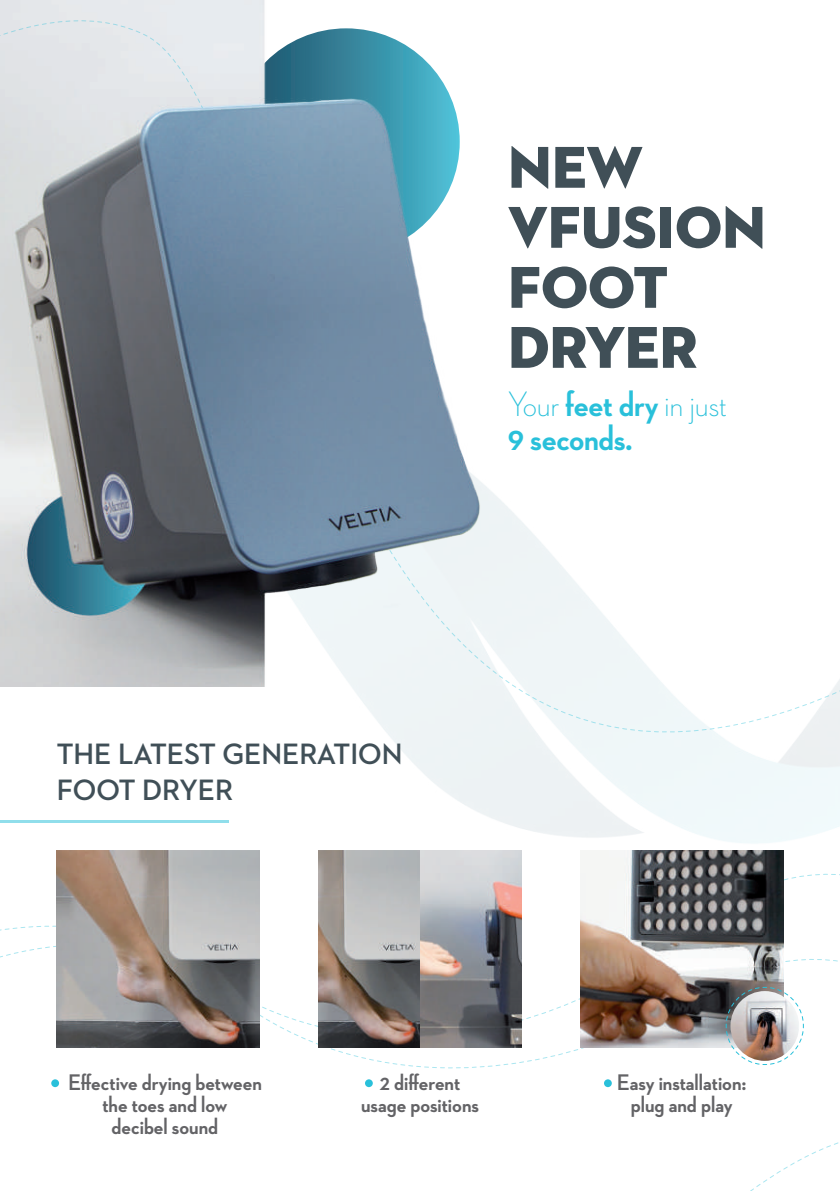
<style>
.page{position:relative;width:840px;height:1191px;background:#fff}
.page>*{position:absolute;margin:0;border:0;box-sizing:border-box;transform-origin:0 0}
.t1{font:60px/60px "Neutraface 2 Display Titling";color:#404f57}
.t2{font:700 36px/34px "Neutraface 2 Display";letter-spacing:-.01em;color:#29c0da}
.t3{font:700 30px/36px "Neutraface 2 Display";color:#404f57}
.t4{font:700 23px/22px "Neutraface 2 Display";color:#636366;text-align:center}
.s1{font-weight:300}
</style>
<div class="page">
<img style="left:56px;top:851px;width:203px;height:6px">
<img style="left:260px;top:488px;width:579px;height:364px">
<img style="left:0;top:0;width:488px;height:686px">
<hr style="left:0;top:819px;width:228px;height:3px;background:#29c0da">
<img style="left:318px;top:851px;width:203px;height:6px">
<img style="left:580px;top:851px;width:202px;height:6px">
<svg style="left:0;top:857px;width:838px;height:212px"></svg>
<img style="left:730px;top:991px;width:68px;height:69px;border-radius:35px">
<div style="left:51px;top:1079px;width:8px;height:8px;background:#29c0da;border-radius:50%"></div>
<svg style="left:603px;top:1079px;width:8px;height:8px"></svg>
<div style="left:365px;top:1079px;width:7px;height:8px;background:#29c0da;border-radius:50%"></div>
<div style="left:0;top:18px;width:203px;height:105px;background:#e2e4e8"></div>
<svg style="left:389px;top:549px;width:450px;height:185px"></svg>
<svg style="left:750px;top:1142px;width:89px;height:49px"></svg>
<h1 class="t1" style="left:507px;top:138px;width:259px">NEW<br>VFUSION<br>FOOT<br>DRYER</h1>
<h2 class="t2" style="left:507px;top:387px;width:220px"><span class="s1">Your</span> feet dry <span class="s1">in just<br></span>9 seconds.</h2>
<h3 class="t3" style="left:57px;top:736px;width:347px">THE LATEST GENERATION<br>FOOT DRYER</h3>
<p class="t4" style="left:68px;top:1071px;width:195px">Effective drying between the toes and low<br>decibel sound</p>
<p class="t4" style="left:616px;top:1071px;width:131px">Easy installation: plug and play</p>
<p class="t4" style="left:361px;top:1071px;width:119px">2 different usage positions</p>
</div>
